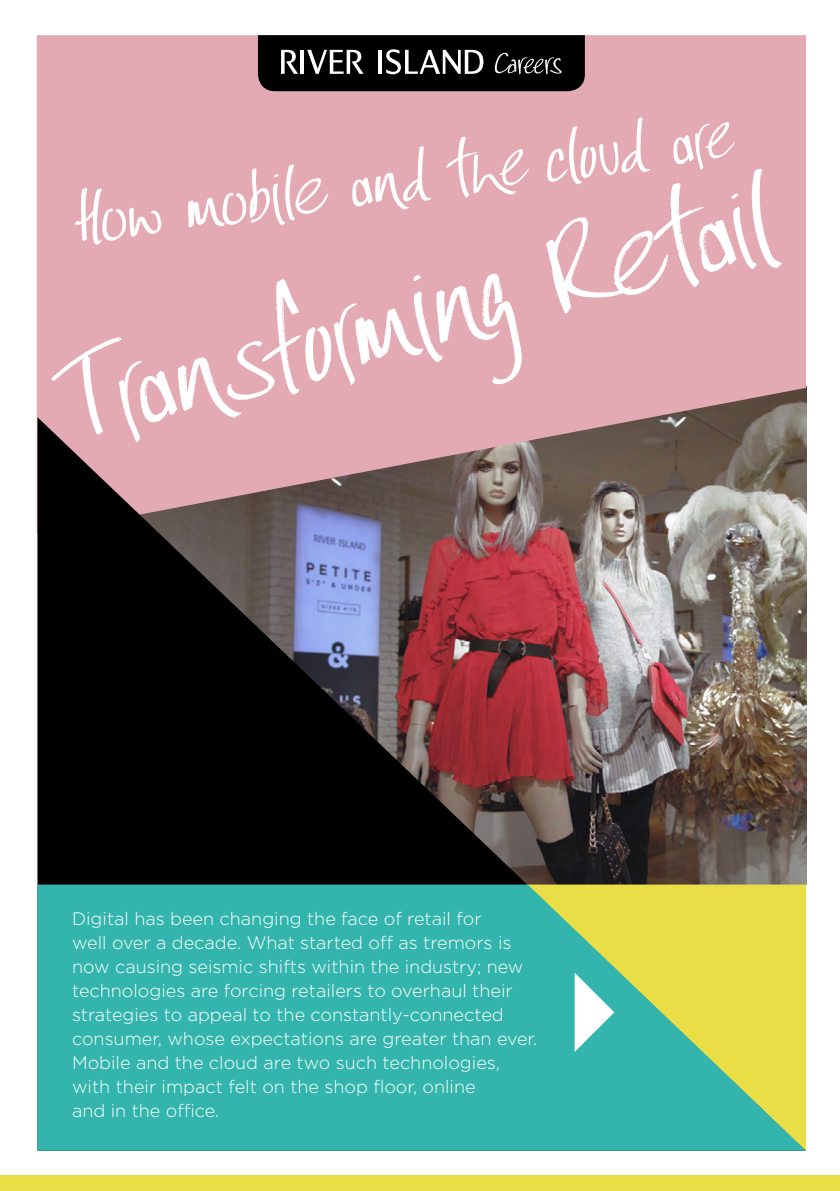
<style>
.page{position:relative;width:840px;height:1191px;background:#fff}
.page>*{position:absolute;margin:0;border:0;box-sizing:border-box;transform-origin:0 0}
.t1{font:130.8px "RI Handwritten Script";color:#fff}
.t2{font:75.6px "RI Handwritten Script";color:#fff}
.t3{font:300 18px/24px "Gotham";color:#fff}
</style>
<div class="page">
<div style="left:37px;top:35px;width:768px;height:382px;background:#e4aab4"></div>
<img style="left:37px;top:417px;width:768px;height:467px">
<svg style="left:37px;top:884px;width:768px;height:266px;background:#54bc99"></svg>
<div style="left:0;top:1175px;width:839px;height:16px;background:#eade46"></div>
<svg style="left:574px;top:972px;width:40px;height:80px"></svg>
<svg style="left:258px;top:35px;width:326px;height:56px;background:#1d1d1d"></svg>
<h2 class="t2" style="left:70px;top:172px;width:667px;rotate:-7deg">How mobile and the cloud are</h2>
<h1 class="t1" style="left:55px;top:325px;width:718px;rotate:-15deg">Transforming Retail</h1>
<p class="t3" style="left:72px;top:906px;width:466px">Digital has been changing the face of retail for<br>well over a decade. What started off as tremors is now causing seismic shifts within the industry; new technologies are forcing retailers to overhaul their strategies to appeal to the constantly-connected consumer, whose expectations are greater than ever.<br>Mobile and the cloud are two such technologies, with their impact felt on the shop floor, online<br>and in the office.</p>
</div>
